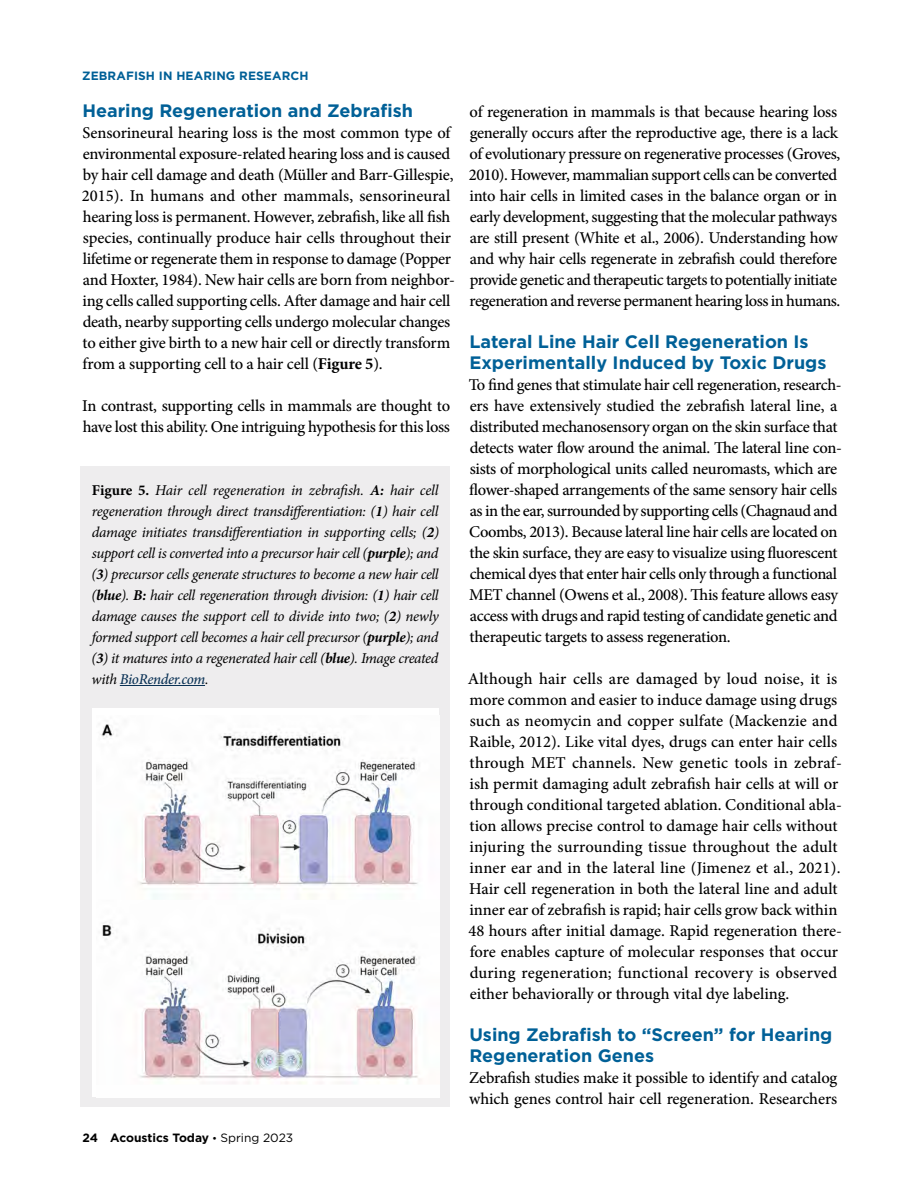
<style>
.page{position:relative;width:918px;height:1188px;background:#fff}
.page>*{position:absolute;margin:0;border:0;box-sizing:border-box;transform-origin:0 0}
.t1{font:700 18px/21px "Gotham";color:#006097}
.t2{font:500 16.5px/21px "Minion Pro";letter-spacing:-.015em;color:#000}
.t3{font:italic 15px/21px "Minion Pro";letter-spacing:-.03em;color:#000;text-align:justify}
.t4{font:700 12px "Gotham";color:#000}
.t5{font:700 12px "Gotham";letter-spacing:.01em;color:#006097}
.s1{font-weight:700}
.s2{font-weight:700;font-style:normal}
.s3{font-weight:500;color:#0a3255}
.s4{font-weight:400;font-size:10.5px}
.s5{font-weight:400}
</style>
<div class="page">
<div style="left:81px;top:467px;width:369px;height:640px;background:#eeedee"></div>
<hr style="left:120px;top:685px;width:85px;height:1px;background:#0a3255">
<div style="left:92px;top:708px;width:347px;height:389px;background:#fff"></div>
<img style="left:101px;top:724px;width:320px;height:360px">
<p class="t5" style="left:82px;top:68px;width:228px">ZEBRAFISH IN HEARING RESEARCH</p>
<p class="t1" style="left:82px;top:100px;width:332px">Hearing Regeneration and Zebrafish</p>
<p class="t2" style="left:82px;top:122px;width:375px">Sensorineural hearing loss is the most common type of environmental exposure-related hearing loss and is caused by hair cell damage and death (Müller and Barr-Gillespie, 2015). In humans and other mammals, sensorineural hearing loss is permanent. However, zebrafish, like all fish species, continually produce hair cells throughout their lifetime or regenerate them in response to damage (Popper and Hoxter, 1984). New hair cells are born from neighbor&shy;ing cells called supporting cells. After damage and hair cell death, nearby supporting cells undergo molecular changes to either give birth to a new hair cell or directly transform from a supporting cell to a hair cell (<span class="s1">Figure 5</span>).</p>
<p class="t2" style="left:82px;top:395px;width:370px">In contrast, supporting cells in mammals are thought to have lost this ability. One intriguing hypothesis for this loss</p>
<p class="t3" style="left:91px;top:480px;width:349px"><span class="s2">Figure 5.</span> Hair cell regeneration in zebrafish. <span class="s1">A:</span> hair cell regeneration through direct transdifferentiation: (<span class="s1">1</span>) hair cell damage initiates transdifferentiation in supporting cells; (<span class="s1">2</span>) support cell is converted into a precursor hair cell (<span class="s1">purple</span>); and (<span class="s1">3</span>) precursor cells generate structures to become a new hair cell (<span class="s1">blue</span>). <span class="s1">B:</span> hair cell regeneration through division: (<span class="s1">1</span>) hair cell damage causes the support cell to divide into two; (<span class="s1">2</span>) newly formed support cell becomes a hair cell precursor (<span class="s1">purple</span>); and (<span class="s1">3</span>) it matures into a regenerated hair cell (<span class="s1">blue</span>). Image created with <span class="s3">BioRender.com</span>.</p>
<p class="t4" style="left:83px;top:1130px;width:212px">24 Acoustics Today <span class="s4">•</span> <span class="s5">Spring 2023</span></p>
<p class="t2" style="left:469px;top:101px;width:373px">of regeneration in mammals is that because hearing loss generally occurs after the reproductive age, there is a lack of evolutionary pressure on regenerative processes (Groves, 2010). However, mammalian support cells can be converted into hair cells in limited cases in the balance organ or in early development, suggesting that the molecular pathways are still present (White et al., 2006). Understanding how and why hair cells regenerate in zebrafish could therefore provide genetic and therapeutic targets to potentially initiate regeneration and reverse permanent hearing loss in humans.</p>
<p class="t1" style="left:469px;top:331px;width:359px">Lateral Line Hair Cell Regeneration Is<br>Experimentally Induced by Toxic Drugs</p>
<p class="t2" style="left:469px;top:374px;width:375px">To find genes that stimulate hair cell regeneration, research&shy;ers have extensively studied the zebrafish lateral line, a distributed mechanosensory organ on the skin surface that detects water flow around the animal. The lateral line con&shy;sists of morphological units called neuromasts, which are flower-shaped arrangements of the same sensory hair cells as in the ear, surrounded by supporting cells (Chagnaud and Coombs, 2013). Because lateral line hair cells are located on the skin surface, they are easy to visualize using fluorescent chemical dyes that enter hair cells only through a functional MET channel (Owens et al., 2008). This feature allows easy access with drugs and rapid testing of candidate genetic and therapeutic targets to assess regeneration.</p>
<p class="t2" style="left:468px;top:668px;width:376px">Although hair cells are damaged by loud noise, it is more common and easier to induce damage using drugs such as neomycin and copper sulfate (Mackenzie and Raible, 2012). Like vital dyes, drugs can enter hair cells through MET channels. New genetic tools in zebraf&shy;ish permit damaging adult zebrafish hair cells at will or through conditional targeted ablation. Conditional abla&shy;tion allows precise control to damage hair cells without injuring the surrounding tissue throughout the adult inner ear and in the lateral line (Jimenez et al., 2021).<br>Hair cell regeneration in both the lateral line and adult inner ear of zebrafish is rapid; hair cells grow back within 48 hours after initial damage. Rapid regeneration there&shy;fore enables capture of molecular responses that occur during regeneration; functional recovery is observed either behaviorally or through vital dye labeling.</p>
<p class="t1" style="left:469px;top:1024px;width:365px">Using Zebrafish to “Screen” for Hearing<br>Regeneration Genes</p>
<p class="t2" style="left:469px;top:1067px;width:370px">Zebrafish studies make it possible to identify and catalog which genes control hair cell regeneration. Researchers</p>
</div>
